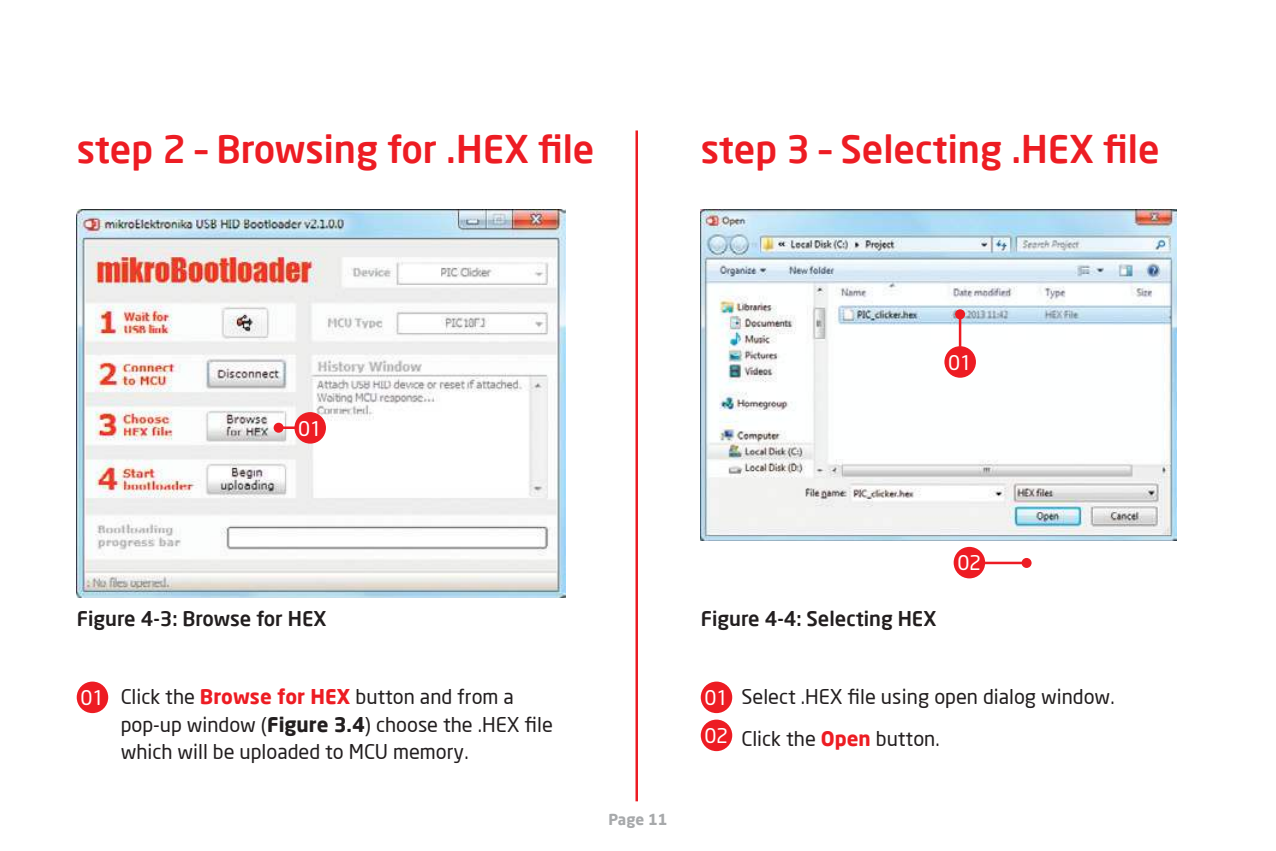
<style>
.page{position:relative;width:1276px;height:851px;background:#fff}
.page>*{position:absolute;margin:0;border:0;box-sizing:border-box;transform-origin:0 0}
.t1{font:500 37.5px "Neo Sans Pro";color:#ed1c23}
.t2{font:20px/27.5px "Neo Sans Pro";color:#221e1f}
.t3{font:500 20px "Neo Sans Pro";color:#221e1f}
.t4{font:20px/38px "Neo Sans";letter-spacing:-.02em;color:#fff}
.t5{font:700 15px "Neo Sans Pro";color:#a7a9ab}
.s1{font-weight:700;color:#ed1c23}
.s2{font-weight:700}
</style>
<div class="page">
<img style="left:77px;top:210px;width:489px;height:387px">
<hr style="left:635px;top:130px;width:3px;height:671px;background:#ed1c23">
<div style="left:77px;top:681px;width:31px;height:32px;background:#ed1c23;border-radius:50%"></div>
<div style="left:701px;top:681px;width:31px;height:32px;background:#ed1c23;border-radius:50%"></div>
<div style="left:701px;top:719px;width:31px;height:32px;background:#ed1c23;border-radius:50%"></div>
<hr style="left:279px;top:426px;width:43px;height:3px;background:#ed1c23">
<div style="left:274px;top:422px;width:10px;height:10px;background:#ed1c23;border-radius:50%"></div>
<div style="left:294px;top:412px;width:32px;height:31px;background:#ed1c23;border-radius:50%"></div>
<img style="left:701px;top:210px;width:475px;height:330px">
<hr style="left:959px;top:314px;width:2px;height:33px;background:#ed1c23">
<div style="left:955px;top:309px;width:10px;height:10px;background:#ed1c23;border-radius:50%"></div>
<hr style="left:984px;top:561px;width:42px;height:3px;background:#ed1c23">
<div style="left:1021px;top:558px;width:10px;height:10px;background:#ed1c23;border-radius:50%"></div>
<div style="left:944px;top:346px;width:32px;height:31px;background:#ed1c23;border-radius:50%"></div>
<div style="left:953px;top:546px;width:32px;height:32px;background:#ed1c23;border-radius:50%"></div>
<h1 class="t1" style="left:77px;top:126px;width:519px">step 2 – Browsing for .HEX 昀椀le</h1>
<p class="t4" style="left:298px;top:409px;width:25px">01</p>
<h1 class="t1" style="left:701px;top:126px;width:460px">step 3 – Selecting .HEX 昀椀le</h1>
<p class="t4" style="left:948px;top:343px;width:25px">01</p>
<p class="t4" style="left:957px;top:544px;width:25px">02</p>
<p class="t3" style="left:77px;top:610px;width:251px">Figure 4-3: Browse for HEX</p>
<p class="t3" style="left:701px;top:610px;width:237px">Figure 4-4: Selecting HEX</p>
<p class="t2" style="left:121px;top:685px;width:434px">Click the <span class="s1">Browse for HEX</span> button and from a pop-up window (<span class="s2">Figure 3.4</span>) choose the .HEX 昀椀le which will be uploaded to MCU memory.</p>
<p class="t2" style="left:741px;top:675px;width:375px;line-height:41.8px">Select .HEX 昀椀le using open dialog window.<br>Click the <span class="s1">Open</span> button.</p>
<p class="t4" style="left:81px;top:679px;width:25px">01</p>
<p class="t4" style="left:704px;top:679px;width:25px">01<br>02</p>
<p class="t5" style="left:608px;top:812px;width:60px">Page 11</p>
</div>
